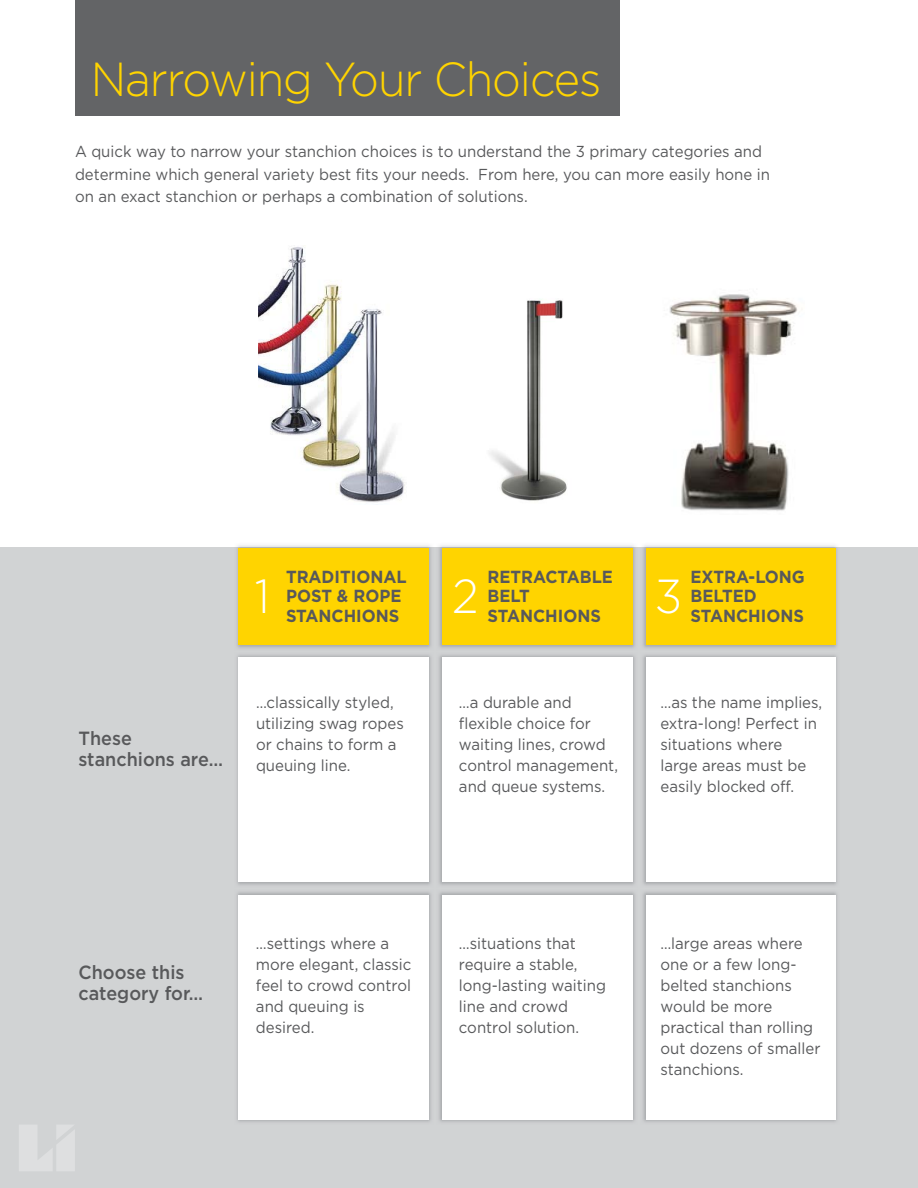
<style>
.page{position:relative;width:918px;height:1188px;background:#fff}
.page>*{position:absolute;margin:0;border:0;box-sizing:border-box;transform-origin:0 0}
.t1{font:300 47.7px "Gotham";letter-spacing:-.025em;color:#ffd400;scale:.94 1}
.t2{font:300 47.7px "Gotham";color:#fff;scale:.94 1}
.t3{font:500 19.05px/21px "Gotham";color:#58595b;scale:.94 1}
.t4{font:700 17.55px/19.5px "Gotham";color:#58595b;scale:.94 1}
.t5{font:15.9px/21px "Gotham";color:#58595b;scale:.94 1}
</style>
<div class="page">
<img style="left:489px;top:300px;width:78px;height:201px">
<img style="left:258px;top:247px;width:147px;height:256px">
<div style="left:0;top:548px;width:918px;height:640px;background:#d1d3d4"></div>
<div style="left:75px;top:0;width:545px;height:115px;background:#636466"></div>
<svg style="left:19px;top:1125px;width:56px;height:46px"></svg>
<img style="left:234px;top:545px;width:200px;height:577px">
<div style="left:238px;top:657px;width:191px;height:225px;background:#fff"></div>
<img style="left:436px;top:545px;width:202px;height:577px">
<div style="left:442px;top:657px;width:190px;height:225px;background:#fff"></div>
<img style="left:640px;top:545px;width:200px;height:577px">
<div style="left:646px;top:657px;width:190px;height:225px;background:#fff"></div>
<div style="left:238px;top:548px;width:191px;height:97px;background:#ffd400"></div>
<div style="left:442px;top:548px;width:190px;height:97px;background:#ffd400"></div>
<div style="left:646px;top:548px;width:190px;height:97px;background:#ffd400"></div>
<div style="left:238px;top:895px;width:191px;height:225px;background:#fff"></div>
<div style="left:442px;top:895px;width:190px;height:225px;background:#fff"></div>
<div style="left:646px;top:895px;width:190px;height:225px;background:#fff"></div>
<img style="left:669px;top:294px;width:129px;height:217px">
<p class="t1" style="left:91px;top:61px;width:545px">Narrowing Your Choices</p>
<p class="t5" style="left:75px;top:142px;width:741px;line-height:22.5px">A quick way to narrow your stanchion choices is to understand the 3 primary categories and determine which general variety best fits your needs. From here, you can more easily hone in on an exact stanchion or perhaps a combination of solutions.</p>
<p class="t3" style="left:79px;top:728px;width:155px">These stanchions are…</p>
<p class="t4" style="left:286px;top:568px;width:130px">TRADITIONAL<br>POST &amp; ROPE<br>STANCHIONS</p>
<p class="t4" style="left:488px;top:568px;width:135px">RETRACTABLE<br>BELT<br>STANCHIONS</p>
<p class="t4" style="left:690px;top:568px;width:123px">EXTRA-LONG<br>BELTED<br>STANCHIONS</p>
<p class="t2" style="left:255px;top:579px;width:18px">1</p>
<p class="t2" style="left:452px;top:579px;width:30px">2</p>
<p class="t2" style="left:655px;top:579px;width:31px">3</p>
<p class="t5" style="left:256px;top:693px;width:159px">…classically styled, utilizing swag ropes or chains to form a queuing line.</p>
<p class="t5" style="left:459px;top:693px;width:171px">…a durable and flexible choice for waiting lines, crowd control management, and queue systems.</p>
<p class="t5" style="left:660px;top:693px;width:174px">…as the name implies, extra-long! Perfect in situations where large areas must be easily blocked off.</p>
<p class="t3" style="left:79px;top:962px;width:134px">Choose this category for…</p>
<p class="t5" style="left:256px;top:934px;width:167px">…settings where a more elegant, classic feel to crowd control and queuing is desired.</p>
<p class="t5" style="left:459px;top:934px;width:158px">…situations that require a stable, long-lasting waiting line and crowd control solution.</p>
<p class="t5" style="left:660px;top:934px;width:172px">…large areas where one or a few long&shy;belted stanchions would be more practical than rolling out dozens of smaller stanchions.</p>
</div>
